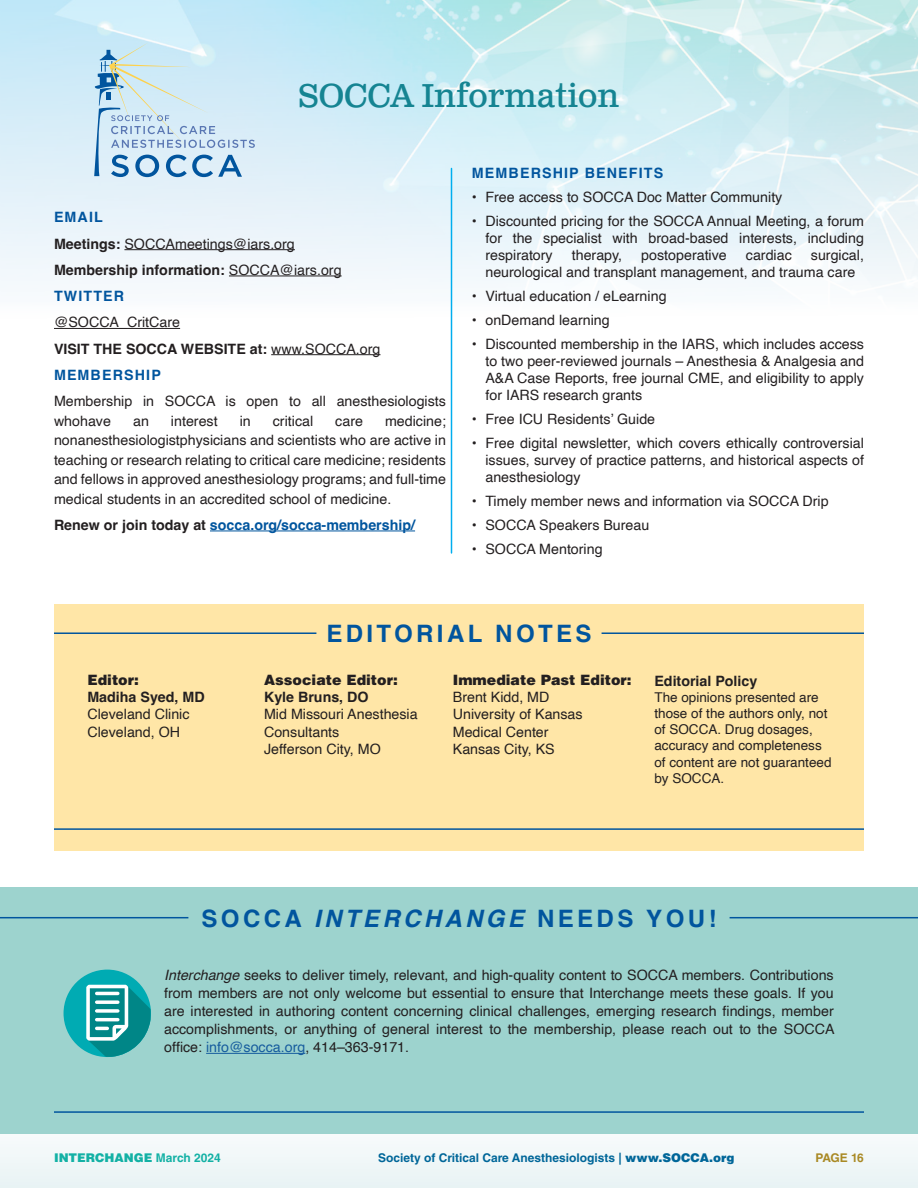
<style>
.page{position:relative;width:918px;height:1188px;background:#fff}
.page>*{position:absolute;margin:0;border:0;box-sizing:border-box;transform-origin:0 0}
.t1{font:33px "Clarendon Text Pro";color:#158492}
.t2{font:700 24px "Helvetica";letter-spacing:.14em;color:#01559e}
.t3{font:14.25px/17.1px "Helvetica";color:#231f20;text-align:justify}
.t4{font:700 14.25px "Helvetica";color:#231f20}
.t5{font:700 14.25px "Helvetica";color:#01559e}
.t6{font:900 14.25px "Helvetica LT Std";color:#231f20}
.t7{font:700 14.25px "Helvetica";letter-spacing:.08em;color:#01559e}
.t8{font:13.5px "Helvetica";color:#231f20}
.t9{font:700 12px "Helvetica LT Std";color:#069}
.t10{font:900 12px "Helvetica LT Std";color:#13b1a5}
.t11{font:700 12px "Helvetica LT Std";letter-spacing:-.04em;color:#a98924}
.s1{font-weight:700}
.s2{font-weight:400}
.s3{color:#231f20}
.s4{font-style:italic}
.s5{color:#175d9e}
.s6{font-weight:900}
</style>
<div class="page">
<div style="left:0;top:1109px;width:918px;height:79px;background:#f0f7f8"></div>
<img style="left:0;top:0;width:918px;height:328px">
<div style="left:54px;top:605px;width:810px;height:246px;background:#ffe6a7"></div>
<div style="left:0;top:888px;width:918px;height:246px;background:#9dd3ce"></div>
<svg style="left:94px;top:43px;width:161px;height:134px;background:#c0dbeb"></svg>
<hr style="left:124px;top:249px;width:171px;height:1px;background:#231f20">
<hr style="left:229px;top:276px;width:113px;height:1px;background:#231f20">
<hr style="left:54px;top:328px;width:126px;height:1px;background:#231f20">
<hr style="left:271px;top:354px;width:109px;height:1px;background:#231f20">
<hr style="left:210px;top:531px;width:205px;height:1px;background:#01559e">
<hr style="left:206px;top:1053px;width:99px;height:1px;background:#175d9e">
<hr style="left:451px;top:168px;width:1px;height:385px;background:#00aeef">
<hr style="left:54px;top:632px;width:262px;height:2px;background:#01559e">
<hr style="left:0;top:917px;width:188px;height:1px;background:#01559e">
<hr style="left:730px;top:917px;width:188px;height:1px;background:#01559e">
<hr style="left:54px;top:828px;width:810px;height:2px;background:#01559e">
<hr style="left:54px;top:1111px;width:810px;height:2px;background:#01559e">
<hr style="left:602px;top:632px;width:262px;height:2px;background:#01559e">
<div style="left:64px;top:970px;width:87px;height:87px;background:#00abb3;border-radius:50%"></div>
<svg style="left:86px;top:985px;width:65px;height:72px"></svg>
<p class="t1" style="left:299px;top:76px;width:322px">SOCCA Information</p>
<p class="t7" style="left:54px;top:209px;width:50px">EMAIL</p>
<p class="t3" style="left:54px;top:236px;width:242px"><span class="s1">Meetings:</span> SOCCAmeetings@iars.org</p>
<p class="t4" style="left:54px;top:261px;width:289px">Membership information: <span class="s2">SOCCA@iars.org</span></p>
<p class="t7" style="left:54px;top:287px;width:72px">TWITTER</p>
<p class="t3" style="left:54px;top:314px;width:128px">@SOCCA_CritCare</p>
<p class="t4" style="left:54px;top:340px;width:328px">VISIT THE SOCCA WEBSITE at: <span class="s2">www.SOCCA.org</span></p>
<p class="t7" style="left:54px;top:366px;width:108px">MEMBERSHIP</p>
<p class="t3" style="left:54px;top:392px;width:394px;line-height:19.5px">Membership in SOCCA is open to all anesthesiologists whohave</p>
<p class="t3" style="left:54px;top:411px;width:394px;line-height:19.5px;text-indent:331px">medicine; nonanesthesiologistphysicians and scientists who are active in teaching or research relating to critical care medicine; residents and fellows in approved anesthesiology programs; and full-time medical students in an accredited school of medicine.</p>
<p class="t5" style="left:54px;top:516px;width:363px"><span class="s3">Renew or join today at</span> socca.org/socca-membership/</p>
<p class="t3" style="left:133px;top:413px;width:17px">an</p>
<p class="t3" style="left:171px;top:413px;width:48px">interest</p>
<p class="t3" style="left:240px;top:413px;width:13px">in</p>
<p class="t3" style="left:273px;top:413px;width:42px">critical</p>
<p class="t3" style="left:335px;top:413px;width:29px">care</p>
<p class="t7" style="left:472px;top:165px;width:193px">MEMBERSHIP BENEFITS</p>
<p class="t3" style="left:472px;top:189px;width:312px">• Free access to SOCCA Doc Matter Community</p>
<p class="t3" style="left:485px;top:213px;width:380px;text-indent:-14px">• Discounted pricing for the SOCCA Annual Meeting, a forum for the specialist with broad-based interests, including respiratory</p>
<p class="t3" style="left:572px;top:247px;width:52px">therapy,</p>
<p class="t3" style="left:641px;top:247px;width:87px">postoperative</p>
<p class="t3" style="left:746px;top:247px;width:47px">cardiac</p>
<p class="t3" style="left:485px;top:247px;width:380px;text-indent:325px">surgical, neurological and transplant management, and trauma care</p>
<p class="t3" style="left:472px;top:288px;width:196px">• Virtual education / eLearning</p>
<p class="t3" style="left:472px;top:312px;width:139px">• onDemand learning</p>
<p class="t3" style="left:485px;top:336px;width:380px;text-indent:-14px">• Discounted membership in the IARS, which includes access to two peer-reviewed journals – Anesthesia &amp; Analgesia and A&amp;A Case Reports, free journal CME, and eligibility to apply for IARS research grants</p>
<p class="t3" style="left:472px;top:411px;width:185px">• Free ICU Residents’ Guide</p>
<p class="t3" style="left:485px;top:435px;width:380px;text-indent:-14px">• Free digital newsletter, which covers ethically controversial issues, survey of practice patterns, and historical aspects of anesthesiology</p>
<p class="t3" style="left:472px;top:493px;width:358px">• Timely member news and information via SOCCA Drip</p>
<p class="t3" style="left:472px;top:517px;width:179px">• SOCCA Speakers Bureau</p>
<p class="t3" style="left:472px;top:541px;width:132px">• SOCCA Mentoring</p>
<p class="t6" style="left:87px;top:671px;width:53px">Editor:</p>
<p class="t4" style="left:87px;top:689px;width:119px">Madiha Syed, MD</p>
<p class="t3" style="left:87px;top:706px;width:104px">Cleveland Clinic</p>
<p class="t3" style="left:87px;top:723px;width:94px">Cleveland, OH</p>
<p class="t2" style="left:327px;top:619px;width:266px">EDITORIAL NOTES</p>
<p class="t6" style="left:264px;top:671px;width:135px">Associate Editor:</p>
<p class="t4" style="left:264px;top:689px;width:106px">Kyle Bruns, DO</p>
<p class="t3" style="left:264px;top:706px;width:155px">Mid Missouri Anesthesia</p>
<p class="t3" style="left:264px;top:723px;width:77px">Consultants</p>
<p class="t3" style="left:264px;top:741px;width:118px">Jefferson City, MO</p>
<p class="t6" style="left:453px;top:671px;width:180px">Immediate Past Editor:</p>
<p class="t3" style="left:453px;top:689px;width:98px">Brent Kidd, MD</p>
<p class="t3" style="left:453px;top:706px;width:131px">University of Kansas</p>
<p class="t3" style="left:453px;top:723px;width:97px">Medical Center</p>
<p class="t3" style="left:453px;top:741px;width:103px">Kansas City, KS</p>
<p class="t4" style="left:654px;top:672px;width:104px">Editorial Policy</p>
<p class="t8" style="left:654px;top:687px;width:166px">The opinions presented are</p>
<p class="t8" style="left:654px;top:703px;width:175px">those of the authors only, not</p>
<p class="t8" style="left:654px;top:719px;width:160px">of SOCCA. Drug dosages,</p>
<p class="t8" style="left:654px;top:735px;width:169px">accuracy and completeness</p>
<p class="t8" style="left:654px;top:752px;width:179px">of content are not guaranteed</p>
<p class="t8" style="left:654px;top:768px;width:71px">by SOCCA.</p>
<p class="t2" style="left:202px;top:904px;width:516px">SOCCA <span class="s4">INTERCHANGE</span> NEEDS YOU!</p>
<p class="t3" style="left:164px;top:967px;width:672px;line-height:18px"><span class="s4">Interchange</span> seeks to deliver timely, relevant, and high-quality content to SOCCA members. Contributions from members are not only welcome but essential to ensure that Interchange meets these goals. If you are interested in authoring content concerning clinical challenges, emerging research findings, member accomplishments, or anything of general interest to the membership, please reach out to the SOCCA office: <span class="s5">info@socca.org</span>, 414–363-9171.</p>
<p class="t10" style="left:54px;top:1150px;width:168px">INTERCHANGE <span class="s1">March 2024</span></p>
<p class="t9" style="left:378px;top:1150px;width:358px">Society of Critical Care Anesthesiologists | <span class="s6">www.SOCCA.org</span></p>
<p class="t11" style="left:816px;top:1150px;width:50px">PAGE 16</p>
</div>
